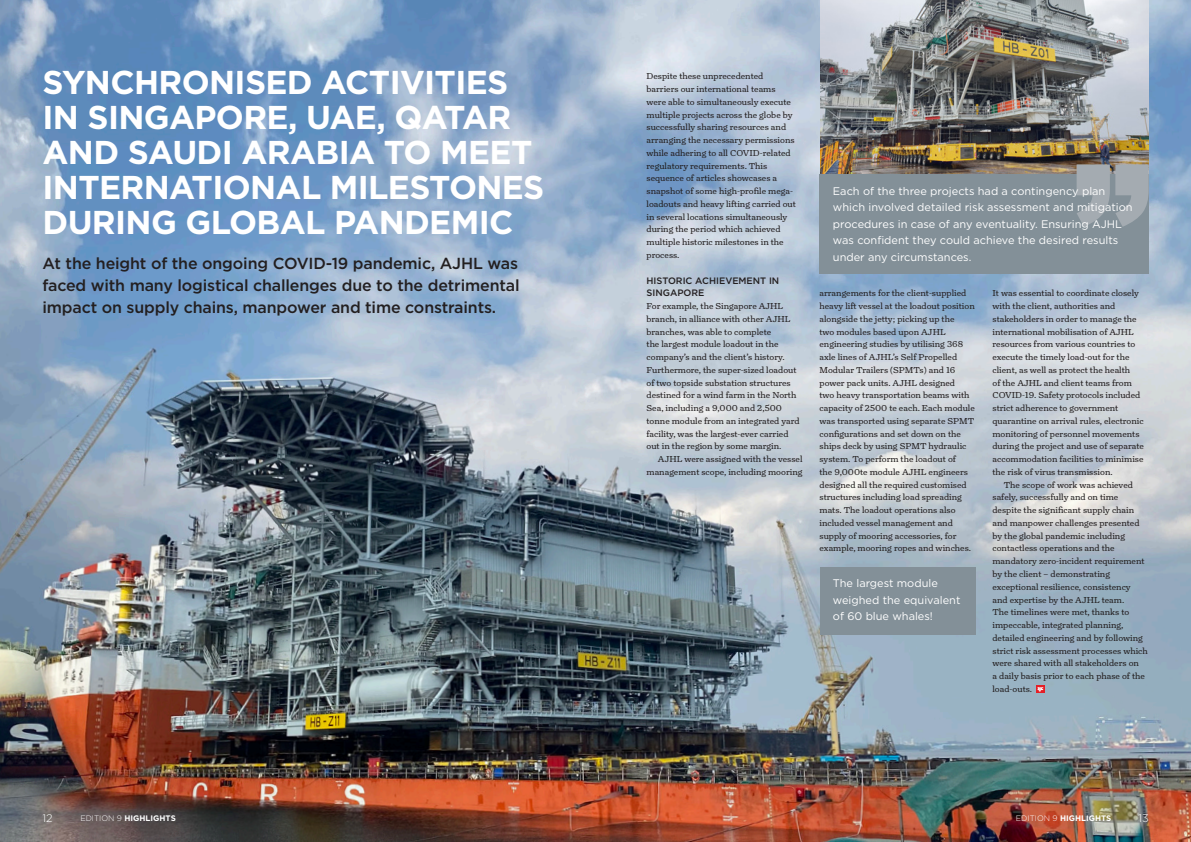
<style>
.page{position:relative;width:1191px;height:842px;background:#fff}
.page>*{position:absolute;margin:0;border:0;box-sizing:border-box;transform-origin:0 0}
.t1{font:700 33px/35px "Gotham";letter-spacing:-.02em;color:#fff}
.t2{font:500 16px/22px "Gotham";letter-spacing:-.01em;color:#231f20;text-align:justify}
.t3{font:11px/16.5px "Gotham";color:#fff}
.t4{font:300 11px "Gotham";color:#fff}
.t5{font:500 9.3px/12.8px "Gotham";color:#231f20}
.t6{font:8.8px/12.8px "Turnip";color:#231f20}
.t7{font:700 8px "Gotham";color:#fff}
.s1{font-weight:300}
</style>
<div class="page">
<img style="left:0;top:0;width:1191px;height:842px">
<div style="left:1036px;top:686px;width:8px;height:7px;background:#e51e26"></div>
<svg style="left:1037px;top:687px;width:6px;height:5px"></svg>
<img style="left:820px;top:0;width:328px;height:175px">
<div style="left:819px;top:175px;width:329px;height:99px;background:#839098"></div>
<svg style="left:1076px;top:164px;width:72px;height:63px"></svg>
<div style="left:819px;top:567px;width:156px;height:67px;background:#839098"></div>
<h1 class="t1" style="left:43px;top:65px;width:503px">SYNCHRONISED ACTIVITIES<br>IN SINGAPORE, UAE, QATAR<br>AND SAUDI ARABIA TO MEET<br>INTERNATIONAL MILESTONES<br>DURING GLOBAL PANDEMIC</h1>
<h2 class="t2" style="left:43px;top:252px;width:478px">At the height of the ongoing COVID-19 pandemic, AJHL was faced with many logistical challenges due to the detrimental impact on supply chains, manpower and time constraints.</h2>
<p class="t6" style="left:646px;top:70px;width:151px">Despite these unprecedented barriers our international teams were able to simultaneously execute multiple projects across the globe by successfully sharing resources and arranging the necessary permissions while adhering to all COVID-related regulatory requirements. This sequence of articles showcases a snapshot of some high-profile mega&shy;loadouts and heavy lifting carried out in several locations simultaneously during the period which achieved multiple historic milestones in the process.</p>
<p class="t5" style="left:646px;top:274px;width:134px">HISTORIC ACHIEVEMENT IN<br>SINGAPORE</p>
<p class="t6" style="left:646px;top:300px;width:155px">For example, the Singapore AJHL branch, in alliance with other AJHL branches, was able to complete<br>the largest module loadout in the company’s and the client’s history.<br>Furthermore, the super-sized loadout of two topside substation structures destined for a wind farm in the North Sea, including a 9,000 and 2,500 tonne module from an integrated yard facility, was the largest-ever carried out in the region by some margin.</p>
<p class="t6" style="left:646px;top:453px;width:157px;text-align:right">AJHL were assigned with the vessel management scope, including mooring</p>
<p class="t3" style="left:833px;top:182px;width:301px">Each of the three projects had a contingency plan which involved detailed risk assessment and mitigation procedures in case of any eventuality. Ensuring AJHL was confident they could achieve the desired results under any circumstances.</p>
<p class="t6" style="left:819px;top:287px;width:157px">arrangements for the client-supplied heavy lift vessel at the loadout position alongside the jetty; picking up the<br>two modules based upon AJHL engineering studies by utilising 368 axle lines of AJHL’s Self Propelled Modular Trailers (SPMTs) and 16 power pack units. AJHL designed<br>two heavy transportation beams with capacity of 2500 te each. Each module was transported using separate SPMT configurations and set down on the ships deck by using SPMT hydraulic system. To perform the loadout of<br>the 9,000te module AJHL engineers designed all the required customised structures including load spreading mats. The loadout operations also included vessel management and supply of mooring accessories, for example, mooring ropes and winches.</p>
<p class="t6" style="left:992px;top:287px;width:153px">It was essential to coordinate closely with the client, authorities and stakeholders in order to manage the international mobilisation of AJHL resources from various countries to execute the timely load-out for the client, as well as protect the health<br>of the AJHL and client teams from COVID-19. Safety protocols included strict adherence to government quarantine on arrival rules, electronic monitoring of personnel movements during the project and use of separate accommodation facilities to minimise the risk of virus transmission.</p>
<p class="t6" style="left:992px;top:478px;width:157px;text-indent:11px">The scope of work was achieved safely, successfully and on time despite the significant supply chain and manpower challenges presented by the global pandemic including contactless operations and the mandatory zero-incident requirement by the client – demonstrating exceptional resilience, consistency and expertise by the AJHL team.<br>The timelines were met, thanks to impeccable, integrated planning, detailed engineering and by following strict risk assessment processes which were shared with all stakeholders on<br>a daily basis prior to each phase of the load-outs.</p>
<p class="t3" style="left:833px;top:575px;width:129px">The largest module weighed the equivalent of 60 blue whales!</p>
<p class="t4" style="left:43px;top:811px;width:12px">12</p>
<p class="t7" style="left:80px;top:812px;width:97px"><span class="s1">EDITION 9</span> HIGHLIGHTS</p>
<p class="t7" style="left:1016px;top:812px;width:97px"><span class="s1">EDITION 9</span> HIGHLIGHTS</p>
<p class="t4" style="left:1138px;top:811px;width:12px">13</p>
</div>
